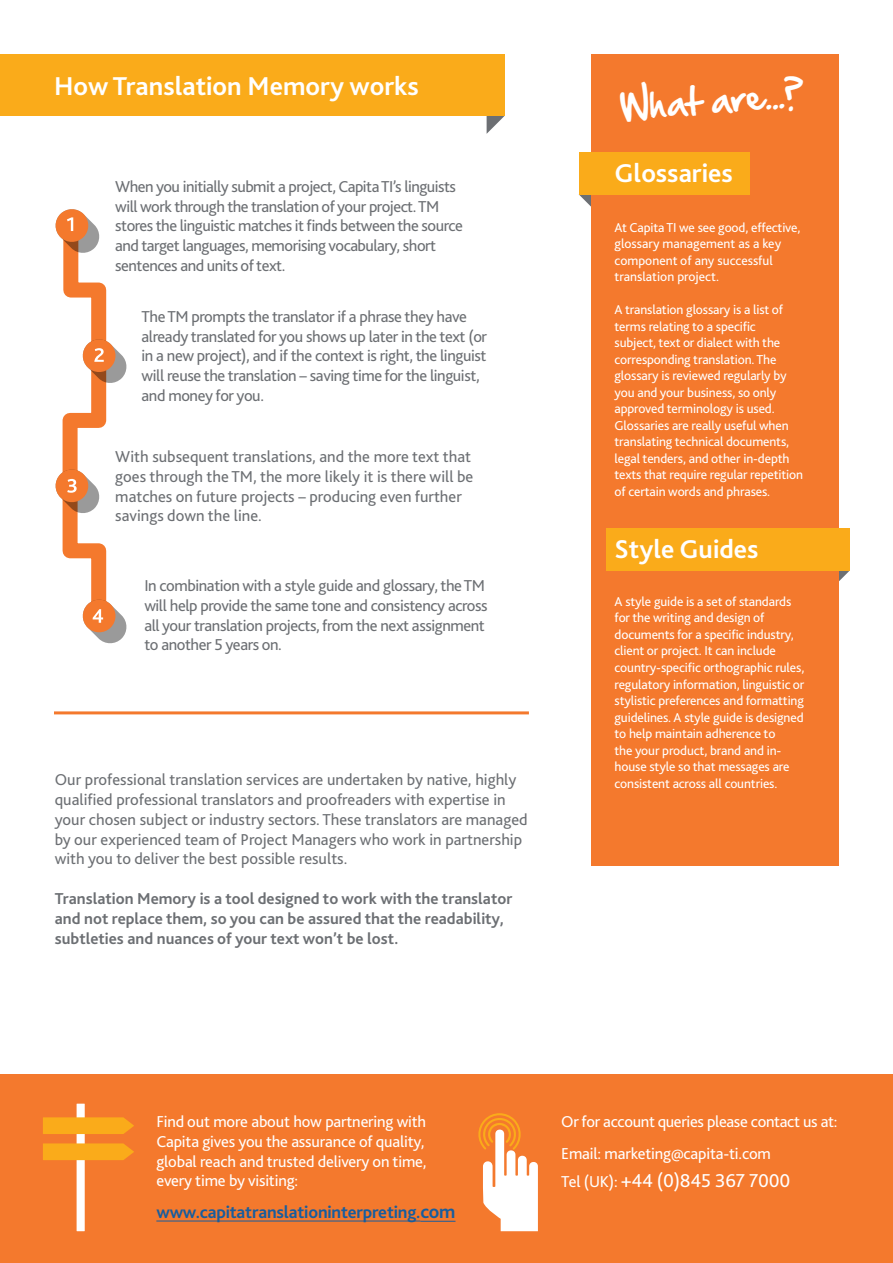
<style>
.page{position:relative;width:893px;height:1263px;background:#fff}
.page>*{position:absolute;margin:0;border:0;box-sizing:border-box;transform-origin:0 0}
.t1{font:32.7px "Hand Of Sean";color:#fff}
.t2{font:700 27px "Bliss 2";color:#fff}
.t3{font:19.5px "Bliss 2";letter-spacing:-.01em;color:#fff}
.t4{font:700 18px "Bliss 2";letter-spacing:-.01em;color:#175d9e}
.t5{font:16.5px/19.8px "Bliss 2";letter-spacing:-.025em;color:#6c6f73}
.t6{font:16.5px/19.8px "Bliss 2";color:#6c6f73}
.t7{font:16.5px/19.8px "Bliss 2";letter-spacing:-.01em;color:#fff}
.t8{font:700 16.5px/19.8px "Bliss 2";color:#6c6f73}
.t9{font:13.5px/16.5px "Bliss 2";letter-spacing:-.01em;color:#fff}
.s1{font-size:19.5px}
.s2{font-size:16.5px}
</style>
<div class="page">
<svg style="left:487px;top:116px;width:18px;height:18px"></svg>
<div style="left:0;top:54px;width:505px;height:62px;background:#faab1a"></div>
<svg style="left:579px;top:194px;width:12px;height:13px"></svg>
<svg style="left:839px;top:571px;width:10px;height:10px"></svg>
<div style="left:591px;top:54px;width:248px;height:811px;background:#f4792d"></div>
<div style="left:0;top:1074px;width:893px;height:189px;background:#f4792d"></div>
<svg style="left:43px;top:1104px;width:91px;height:127px"></svg>
<svg style="left:478px;top:1113px;width:60px;height:118px"></svg>
<hr style="left:156px;top:1220px;width:264px;height:1px;background:#175d9e">
<hr style="left:420px;top:1221px;width:35px;height:1px;background:#175d9e">
<div style="left:579px;top:152px;width:170px;height:42px;background:#faab1a"></div>
<div style="left:606px;top:528px;width:243px;height:43px;background:#faab1a"></div>
<hr style="left:54px;top:711px;width:475px;height:3px;background:#f4792d">
<svg style="left:55px;top:209px;width:71px;height:434px"></svg>
<p class="t2" style="left:54px;top:69px;width:366px">How Translation Memory works</p>
<p class="t1" style="left:618px;top:77px;width:187px;rotate:-4deg">What are...?</p>
<p class="t2" style="left:614px;top:156px;width:120px">Glossaries</p>
<p class="t9" style="left:614px;top:219px;width:187px">At Capita TI we see good, effective, glossary management as a key component of any successful translation project.</p>
<p class="t9" style="left:614px;top:301px;width:190px">A translation glossary is a list of terms relating to a specific<br>subject, text or dialect with the corresponding translation. The glossary is reviewed regularly by you and your business, so only approved terminology is used.<br>Glossaries are really useful when translating technical documents, legal tenders, and other in-depth texts that require regular repetition of certain words and phrases.</p>
<p class="t2" style="left:614px;top:532px;width:146px">Style Guides</p>
<p class="t9" style="left:614px;top:593px;width:191px">A style guide is a set of standards for the writing and design of documents for a specific industry, client or project. It can include country-specific orthographic rules, regulatory information, linguistic or stylistic preferences and formatting guidelines. A style guide is designed to help maintain adherence to<br>the your product, brand and in&shy;house style so that messages are</p>
<p class="t5" style="left:115px;top:176px;width:349px">When you initially submit a project, Capita TI’s linguists will work through the translation of your project. TM stores the linguistic matches it finds between the source and target languages, memorising vocabulary, short sentences and units of text.</p>
<p class="t5" style="left:142px;top:306px;width:347px">The TM prompts the translator if a phrase they have already translated for you shows up later in the text (or in a new project), and if the context is right, the linguist will reuse the translation – saving time for the linguist, and money for you.</p>
<p class="t6" style="left:115px;top:446px;width:360px">With subsequent translations, and the more text that goes through the TM, the more likely it is there will be matches on future projects – producing even further savings down the line.</p>
<p class="t5" style="left:144px;top:575px;width:345px">In combination with a style guide and glossary, the TM will help provide the same tone and consistency across all your translation projects, from the next assignment to another 5 years on.</p>
<p class="t6" style="left:55px;top:769px;width:463px">Our professional translation services are undertaken by native, highly</p>
<p class="t9" style="left:614px;top:774px;width:164px">consistent across all countries.</p>
<p class="t6" style="left:55px;top:789px;width:474px">qualified professional translators and proofreaders with expertise in your chosen subject or industry sectors. These translators are managed by our experienced team of Project Managers who work in partnership with you to deliver the best possible results.</p>
<p class="t8" style="left:55px;top:888px;width:459px">Translation Memory is a tool designed to work with the translator and not replace them, so you can be assured that the readability, subtleties and nuances of your text won’t be lost.</p>
<p class="t7" style="left:156px;top:1111px;width:272px">Find out more about how partnering with<br>Capita gives you the assurance of quality, global reach and trusted delivery on time,</p>
<p class="t7" style="left:156px;top:1170px;width:143px">every time by visiting:</p>
<p class="t4" style="left:156px;top:1201px;width:301px">www.capitatranslationinterpreting.<span class="s1">com</span></p>
<p class="t7" style="left:561px;top:1111px;width:278px">Or for account queries please contact us at:</p>
<p class="t7" style="left:561px;top:1143px;width:211px">Email: marketing@capita-ti.com</p>
<p class="t3" style="left:561px;top:1168px;width:231px"><span class="s2">Tel (UK):</span> +44 (0)845 367 7000</p>
</div>
